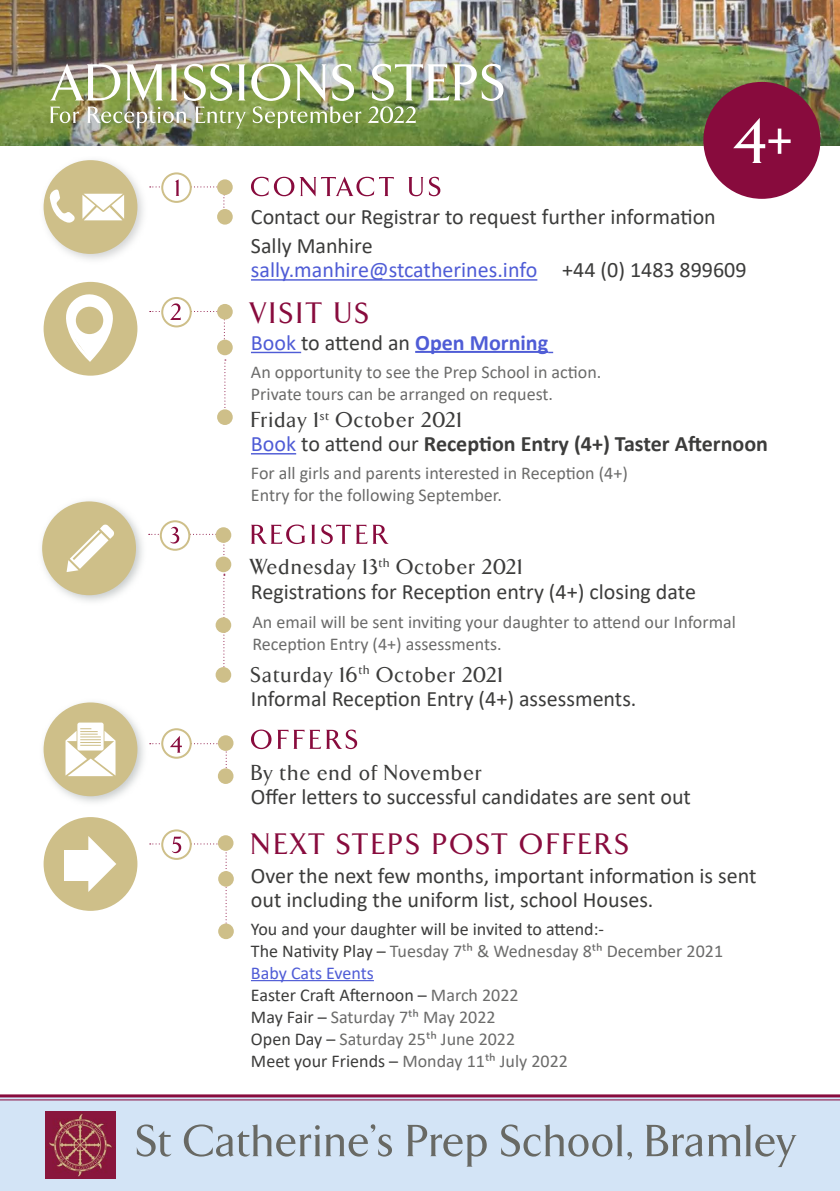
<style>
.page{position:relative;width:840px;height:1191px;background:#fff}
.page>*{position:absolute;margin:0;border:0;box-sizing:border-box;transform-origin:0 0}
.t1{font:500 30px "TF Arrow";letter-spacing:.1em;color:#880b3d}
.t2{font:22px/29.6px "Calibri";color:#3c3c3b}
.t3{font:500 22px "TF Arrow";letter-spacing:.06em;color:#3c3c3b}
.t4{font:700 22px "Calibri";color:#3c3c3b}
.t5{font:22px "Calibri";color:#4f5cd6}
.t6{font:700 22px "Calibri";color:#4f5cd6}
.t7{font:18px/22px "Calibri";color:#6b6b6a}
.t8{font:18px/22px "Calibri";color:#3c3c3b}
.s1{color:#3c3c3b}
.s2{font-weight:400}
.s3{font-weight:400;color:#3c3c3b}
.s4{font-weight:400;color:#4f5cd6}
.s5{color:#6b6b6a}
.s6{color:#4f5cd6}
</style>
<div class="page">
<svg style="left:225px;top:886px;width:2px;height:37px"></svg>
<img style="left:0;top:0;width:839px;height:145px">
<div style="left:38px;top:155px;width:111px;height:110px;background:#a0a3a4;opacity:.46"></div>
<div style="left:44px;top:160px;width:93px;height:94px;background:#cebf89;border-radius:50%"></div>
<svg style="left:82px;top:194px;width:42px;height:26px"></svg>
<svg style="left:49px;top:189px;width:26px;height:34px"></svg>
<hr style="left:251px;top:279px;width:286px;height:2px;background:#4f5cd6">
<svg style="left:251px;top:176px;width:189px;height:21px"></svg>
<svg style="left:162px;top:173px;width:29px;height:29px"></svg>
<div style="left:161px;top:172px;width:31px;height:31px;border:2px solid #cebf89;border-radius:50%"></div>
<svg style="left:150px;top:179px;width:75px;height:35px"></svg>
<div style="left:217px;top:179px;width:15px;height:16px;background:#cebf89;border-radius:50%"></div>
<div style="left:217px;top:209px;width:15px;height:16px;background:#cebf89;border-radius:50%"></div>
<div style="left:44px;top:282px;width:93px;height:94px;background:#cebf89;border-radius:50%"></div>
<svg style="left:162px;top:830px;width:29px;height:29px"></svg>
<div style="left:161px;top:829px;width:31px;height:31px;border:2px solid #cebf89;border-radius:50%"></div>
<svg style="left:66px;top:294px;width:47px;height:68px"></svg>
<div style="left:76px;top:307px;width:27px;height:27px;background:#cebf89;border-radius:50%"></div>
<hr style="left:251px;top:352px;width:50px;height:1px;background:#4f5cd6">
<hr style="left:415px;top:351px;width:133px;height:2px;background:#4f5cd6">
<hr style="left:251px;top:453px;width:45px;height:1px;background:#4f5cd6">
<svg style="left:162px;top:298px;width:29px;height:28px"></svg>
<div style="left:161px;top:297px;width:31px;height:30px;border:2px solid #cebf89;border-radius:50%"></div>
<div style="left:217px;top:304px;width:15px;height:15px;background:#cebf89;border-radius:50%"></div>
<svg style="left:150px;top:303px;width:75px;height:42px"></svg>
<svg style="left:224px;top:359px;width:2px;height:49px"></svg>
<div style="left:217px;top:340px;width:15px;height:15px;background:#cebf89;border-radius:50%"></div>
<div style="left:217px;top:409px;width:15px;height:16px;background:#cebf89;border-radius:50%"></div>
<div style="left:37px;top:496px;width:110px;height:110px;background:#b6bbbb;opacity:.75"></div>
<div style="left:42px;top:501px;width:94px;height:94px;background:#cebf89;border-radius:50%"></div>
<svg style="left:66px;top:524px;width:48px;height:48px"></svg>
<svg style="left:223px;top:634px;width:2px;height:33px"></svg>
<svg style="left:251px;top:524px;width:137px;height:20px"></svg>
<svg style="left:161px;top:521px;width:28px;height:29px"></svg>
<div style="left:160px;top:520px;width:30px;height:31px;border:2px solid #cebf89;border-radius:50%"></div>
<div style="left:215px;top:527px;width:16px;height:16px;background:#cebf89;border-radius:50%"></div>
<div style="left:215px;top:556px;width:16px;height:16px;background:#cebf89;border-radius:50%"></div>
<svg style="left:149px;top:527px;width:76px;height:88px"></svg>
<div style="left:215px;top:617px;width:16px;height:16px;background:#cebf89;border-radius:50%"></div>
<div style="left:215px;top:667px;width:16px;height:15px;background:#cebf89;border-radius:50%"></div>
<div style="left:38px;top:697px;width:111px;height:110px;background:#b6bbbb;opacity:.75"></div>
<div style="left:44px;top:702px;width:93px;height:94px;background:#cebf89;border-radius:50%"></div>
<div style="left:77px;top:722px;width:26px;height:28px;background:#fff;border-radius:2px"></div>
<svg style="left:65px;top:728px;width:50px;height:48px"></svg>
<svg style="left:162px;top:729px;width:29px;height:28px"></svg>
<div style="left:161px;top:728px;width:31px;height:30px;border:2px solid #cebf89;border-radius:50%"></div>
<svg style="left:251px;top:729px;width:106px;height:20px"></svg>
<div style="left:218px;top:735px;width:15px;height:16px;background:#cebf89;border-radius:50%"></div>
<div style="left:218px;top:768px;width:15px;height:16px;background:#cebf89;border-radius:50%"></div>
<svg style="left:150px;top:735px;width:77px;height:41px"></svg>
<div style="left:703px;top:82px;width:117px;height:117px;background:#880b3d;border-radius:50%"></div>
<svg style="left:0;top:1094px;width:839px;height:5px;background:#a96387"></svg>
<div style="left:0;top:1099px;width:839px;height:92px;background:#d3e4f6"></div>
<svg style="left:137px;top:1124px;width:659px;height:43px;background:#bfcdda"></svg>
<img style="left:45px;top:1111px;width:70px;height:67px">
<svg style="left:733px;top:118px;width:57px;height:45px"></svg>
<div style="left:44px;top:817px;width:93px;height:94px;background:#cebf89;border-radius:50%"></div>
<div style="left:65px;top:850px;width:30px;height:30px;background:#fff"></div>
<svg style="left:88px;top:836px;width:28px;height:56px"></svg>
<svg style="left:150px;top:836px;width:77px;height:33px"></svg>
<div style="left:218px;top:835px;width:15px;height:16px;background:#cebf89;border-radius:50%"></div>
<div style="left:218px;top:871px;width:16px;height:15px;background:#cebf89;border-radius:50%"></div>
<hr style="left:251px;top:980px;width:123px;height:1px;background:#4f5cd6">
<div style="left:218px;top:923px;width:16px;height:16px;background:#cebf89;border-radius:50%"></div>
<img style="left:50px;top:63px;width:453px;height:66px">
<p class="t2" style="left:251px;top:201px;width:466px">Contact our Registrar to request further information<br>Sally Manhire</p>
<p class="t5" style="left:251px;top:255px;width:497px">sally.manhire@stcatherines.info <span class="s1">+44 (0) 1483 899609</span></p>
<h1 class="t1" style="left:251px;top:298px;width:119px">VISIT US</h1>
<p class="t6" style="left:251px;top:329px;width:298px"><span class="s2">Book</span> <span class="s3">to attend an</span> Open Morning</p>
<p class="t7" style="left:251px;top:360px;width:352px">An opportunity to see the Prep School in action.<br>Private tours can be arranged on request.</p>
<p class="t3" style="left:251px;top:409px;width:212px">Friday 1<sup>st</sup> October 2021</p>
<p class="t4" style="left:251px;top:430px;width:518px"><span class="s4">Book</span> <span class="s2">to attend our</span> Reception Entry (4+) Taster Afternoon</p>
<p class="t7" style="left:251px;top:462px;width:378px">For all girls and parents interested in Reception (4+)<br>Entry for the following September.</p>
<p class="t3" style="left:251px;top:556px;width:273px">Wednesday 13<sup>th</sup> October 2021</p>
<p class="t2" style="left:251px;top:576px;width:446px">Registrations for Reception entry (4+) closing date</p>
<p class="t7" style="left:252px;top:610px;width:484px">An email will be sent inviting your daughter to attend our Informal<br>Reception Entry (4+) assessments.</p>
<p class="t3" style="left:251px;top:663px;width:253px">Saturday 16<sup>th</sup> October 2021</p>
<p class="t2" style="left:251px;top:683px;width:387px">Informal Reception Entry (4+) assessments.</p>
<p class="t3" style="left:251px;top:761px;width:232px">By the end of November</p>
<p class="t2" style="left:251px;top:781px;width:441px">Offer letters to successful candidates are sent out</p>
<h1 class="t1" style="left:251px;top:829px;width:379px">NEXT STEPS POST OFFERS</h1>
<p class="t2" style="left:251px;top:863px;width:507px;line-height:24px">Over the next few months, important information is sent out including the uniform list, school Houses.</p>
<p class="t8" style="left:251px;top:917px;width:473px">You and your daughter will be invited to attend:-<br>The Nativity Play – <span class="s5">Tuesday 7th &amp; Wednesday 8th December 2021<br></span><span class="s6">Baby Cats Events<br></span>Easter Craft Afternoon – <span class="s5">March 2022<br></span>May Fair – <span class="s5">Saturday 7th May 2022<br></span>Open Day – <span class="s5">Saturday 25th June 2022<br></span>Meet your Friends – <span class="s5">Monday 11th July 2022</span></p>
</div>
